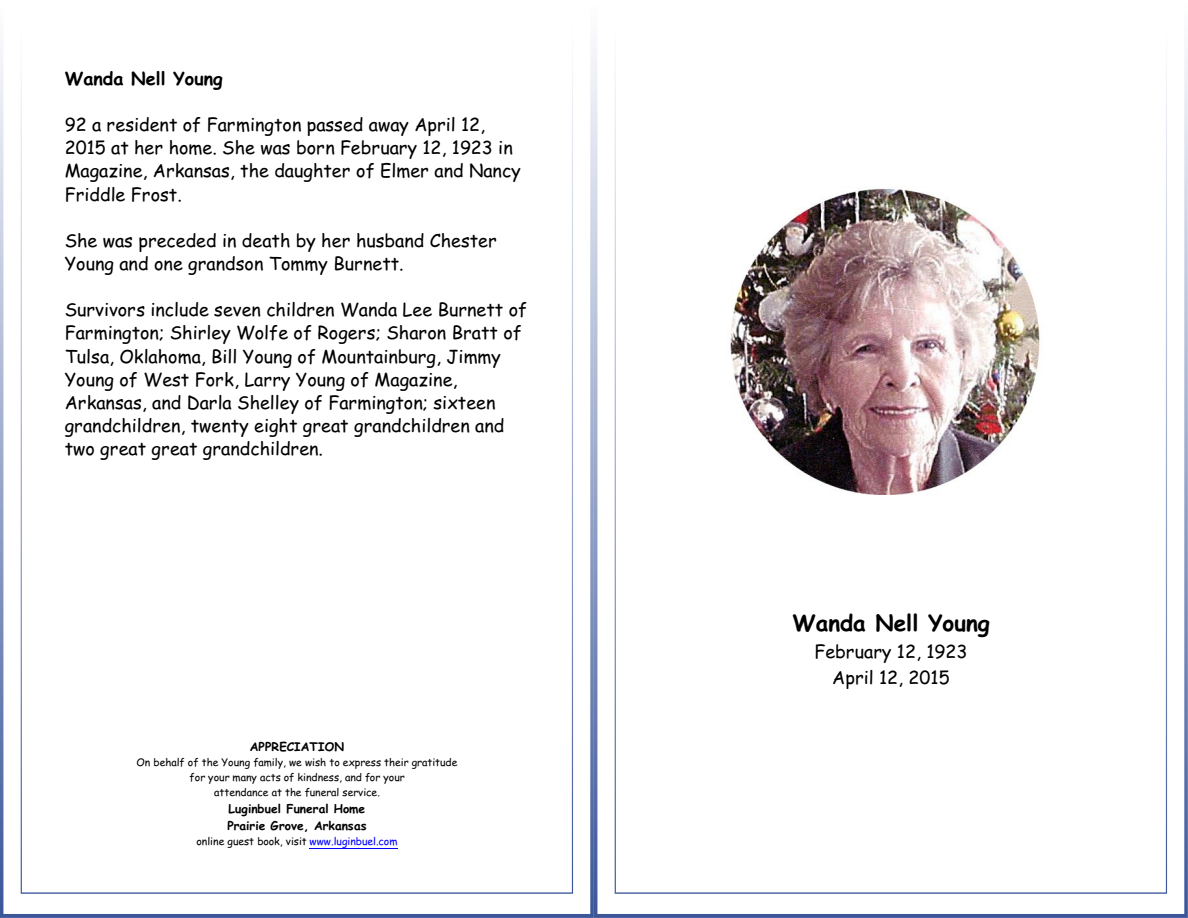
<style>
.page{position:relative;width:1188px;height:918px;background:#fff}
.page>*{position:absolute;margin:0;border:0;box-sizing:border-box;transform-origin:0 0}
.t1{font:700 22.5px "Comic Sans MS";color:#000}
.t2{font:18px/23.1px "Comic Sans MS";color:#000}
.t3{font:700 18px "Comic Sans MS";color:#000}
.t4{font:700 12px/17.2px "Comic Sans MS";color:#000}
.t5{font:10.5px/15px "Comic Sans MS";color:#000;text-align:center}
.s1{color:#00f}
</style>
<div class="page">
<img style="left:0;top:50px;width:1188px;height:868px">
<img style="left:21px;top:50px;width:552px;height:844px">
<img style="left:615px;top:50px;width:552px;height:844px">
<hr style="left:310px;top:848px;width:88px;height:1px;background:#00f">
<img style="left:722px;top:177px;width:324px;height:318px">
<p class="t3" style="left:65px;top:71px;width:159px">Wanda Nell Young</p>
<p class="t2" style="left:65px;top:115px;width:457px">92 a resident of Farmington passed away April 12, 2015 at her home. She was born February 12, 1923 in Magazine, Arkansas, the daughter of Elmer and Nancy Friddle Frost.</p>
<p class="t2" style="left:65px;top:231px;width:434px">She was preceded in death by her husband Chester<br>Young and one grandson Tommy Burnett.</p>
<p class="t2" style="left:65px;top:300px;width:464px">Survivors include seven children Wanda Lee Burnett of Farmington; Shirley Wolfe of Rogers; Sharon Bratt of Tulsa, Oklahoma, Bill Young of Mountainburg, Jimmy Young of West Fork, Larry Young of Magazine, Arkansas, and Darla Shelley of Farmington; sixteen grandchildren, twenty eight great grandchildren and two great great grandchildren.</p>
<p class="t4" style="left:250px;top:739px;width:96px">APPRECIATION</p>
<p class="t5" style="left:137px;top:756px;width:322px">On behalf of the Young family, we wish to express their gratitude for your many acts of kindness, and for your<br>attendance at the funeral service.</p>
<p class="t4" style="left:227px;top:801px;width:141px">Luginbuel Funeral Home<br>Prairie Grove, Arkansas</p>
<p class="t5" style="left:196px;top:835px;width:203px">online guest book, visit <span class="s1">www.luginbuel.com</span></p>
<p class="t1" style="left:793px;top:613px;width:199px">Wanda Nell Young</p>
<p class="t2" style="left:814px;top:641px;width:154px;line-height:25.8px;text-align:center">February 12, 1923<br>April 12, 2015</p>
</div>
